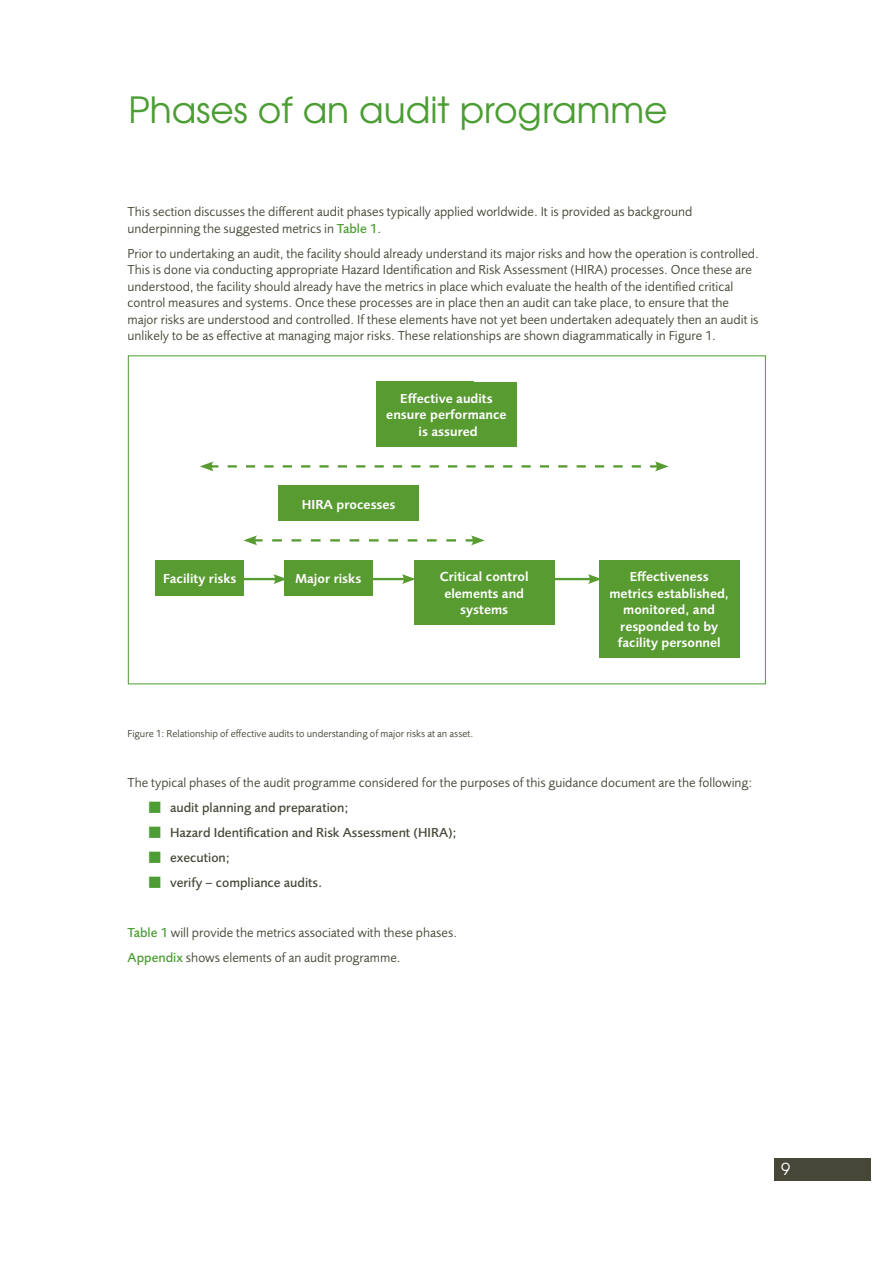
<style>
.page{position:relative;width:893px;height:1263px;background:#fff}
.page>*{position:absolute;margin:0;border:0;box-sizing:border-box;transform-origin:0 0}
.t1{font:36px "Te X Gyre Adventor";color:#4c9d34}
.t2{font:16.5px "Te X Gyre Adventor";color:#fff}
.t3{font:13.5px/16.5px "Foundry Sans";color:#474738}
.t4{font:600 13.5px/16.5px "Foundry Sans";color:#fff;text-align:center}
.t5{font:500 13.5px "Foundry Sans";color:#474738}
.t6{font:10.5px "Foundry Sans";color:#474738}
.s1{font-weight:500;color:#4c9d34}
.s2{color:#4c9d34}
</style>
<div class="page">
<div style="left:774px;top:1158px;width:97px;height:22px;background:#474738"></div>
<div style="left:376px;top:382px;width:141px;height:64px;background:#589b31"></div>
<div style="left:414px;top:560px;width:140px;height:65px;background:#589b31"></div>
<div style="left:599px;top:560px;width:140px;height:98px;background:#589b31"></div>
<div style="left:284px;top:560px;width:89px;height:35px;background:#589b31"></div>
<div style="left:156px;top:560px;width:88px;height:35px;background:#589b31"></div>
<div style="left:279px;top:486px;width:140px;height:35px;background:#589b31"></div>
<hr style="left:243px;top:578px;width:35px;height:2px;background:#589b31">
<svg style="left:273px;top:574px;width:11px;height:10px"></svg>
<hr style="left:372px;top:578px;width:34px;height:2px;background:#589b31">
<svg style="left:402px;top:574px;width:12px;height:10px"></svg>
<hr style="left:554px;top:578px;width:38px;height:2px;background:#589b31">
<svg style="left:588px;top:574px;width:11px;height:10px"></svg>
<svg style="left:243px;top:535px;width:242px;height:10px"></svg>
<svg style="left:200px;top:461px;width:469px;height:10px"></svg>
<h1 class="t1" style="left:129px;top:81px;width:540px">Phases of an audit programme</h1>
<p class="t3" style="left:128px;top:204px;width:566px">This section discusses the different audit phases typically applied worldwide. It is provided as background underpinning the suggested metrics in <span class="s1">Table 1</span>.</p>
<p class="t3" style="left:128px;top:245px;width:633px">Prior to undertaking an audit, the facility should already understand its major risks and how the operation is controlled.<br>This is done via conducting appropriate Hazard Identification and Risk Assessment (HIRA) processes. Once these are understood, the facility should already have the metrics in place which evaluate the health of the identified critical control measures and systems. Once these processes are in place then an audit can take place, to ensure that the major risks are understood and controlled. If these elements have not yet been undertaken adequately then an audit is unlikely to be as effective at managing major risks. These relationships are shown diagrammatically in Figure 1.</p>
<p class="t4" style="left:386px;top:390px;width:122px">Effective audits ensure performance is assured</p>
<p class="t4" style="left:302px;top:496px;width:95px">HIRA processes</p>
<p class="t4" style="left:163px;top:570px;width:75px">Facility risks</p>
<p class="t4" style="left:296px;top:570px;width:67px">Major risks</p>
<p class="t4" style="left:440px;top:569px;width:90px">Critical control elements and systems</p>
<p class="t4" style="left:609px;top:569px;width:121px">Effectiveness metrics established, monitored, and responded to by facility personnel</p>
<p class="t6" style="left:128px;top:728px;width:348px">Figure 1: Relationship of effective audits to understanding of major risks at an asset.</p>
<p class="t3" style="left:128px;top:775px;width:626px">The typical phases of the audit programme considered for the purposes of this guidance document are the following:</p>
<p class="t5" style="left:149px;top:800px;width:201px"><span class="s2">■</span> audit planning and preparation;</p>
<p class="t5" style="left:149px;top:825px;width:309px"><span class="s2">■</span> Hazard Identification and Risk Assessment (HIRA);</p>
<p class="t5" style="left:149px;top:850px;width:83px"><span class="s2">■</span> execution;</p>
<p class="t5" style="left:149px;top:875px;width:175px"><span class="s2">■</span> verify ‒ compliance audits.</p>
<p class="t3" style="left:128px;top:920px;width:331px;line-height:25px"><span class="s1">Table 1</span> will provide the metrics associated with these phases.<br><span class="s1">Appendix</span> shows elements of an audit programme.</p>
<p class="t2" style="left:781px;top:1156px;width:11px">9</p>
</div>
